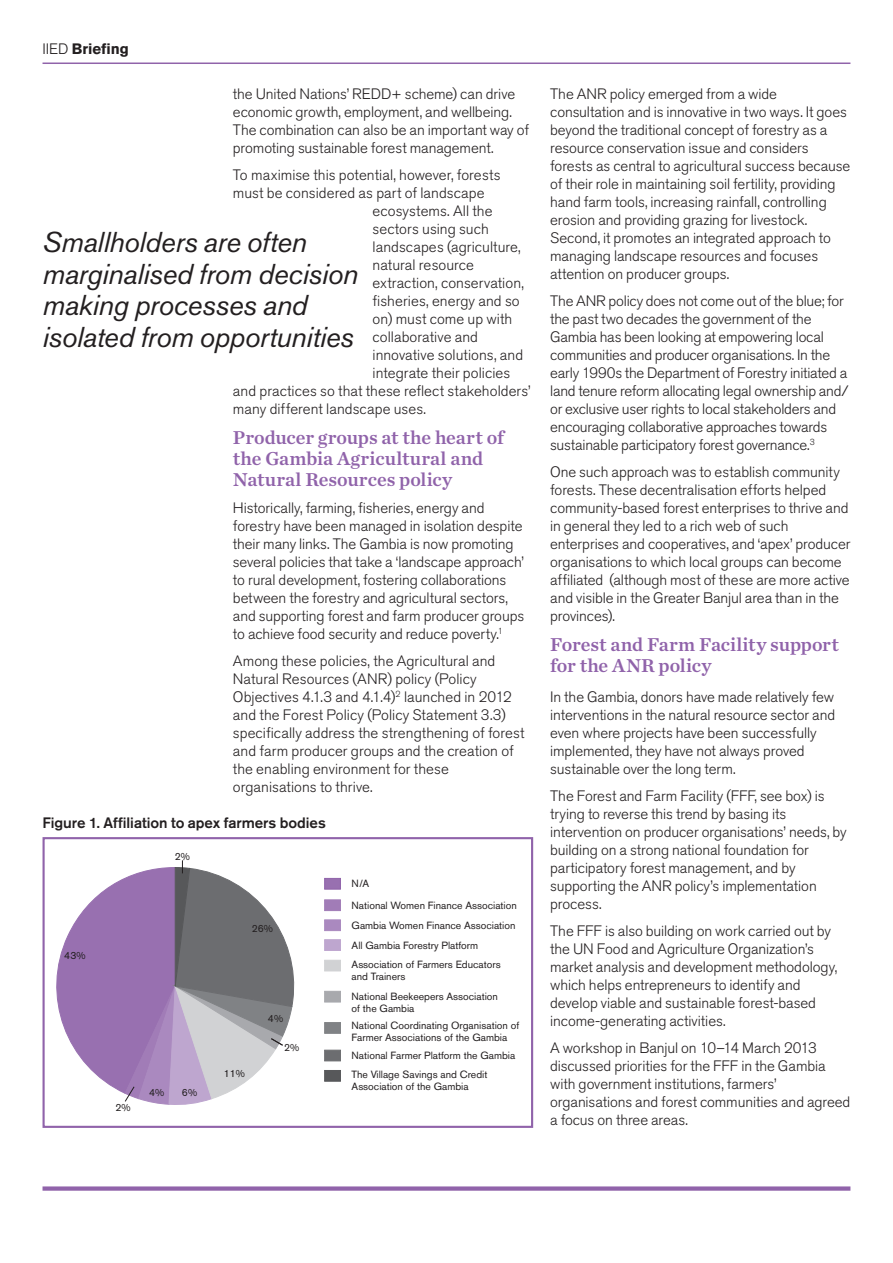
<style>
.page{position:relative;width:893px;height:1263px;background:#fff}
.page>*{position:absolute;margin:0;border:0;box-sizing:border-box;transform-origin:0 0}
.t1{font:italic 28.5px/31.5px "Akzidenz Grotesk BE";letter-spacing:-.015em;color:#231f20}
.t2{font:19.5px/21px "Chronicle Text G1 Semi";letter-spacing:-.005em;color:#9063aa}
.t3{font:300 15px/18px "Akzidenz Grotesk BE";letter-spacing:-.005em;color:#231f20}
.t4{font:500 15px "Akzidenz Grotesk BE";letter-spacing:-.005em;color:#231f20}
.t5{font:700 15px "Akzidenz Grotesk BE";letter-spacing:-.005em;color:#231f20}
.t6{font:10.35px/12.5px "Akzidenz Grotesk BE";color:#231f20}
.s1{font-weight:300}
</style>
<div class="page">
<hr style="left:43px;top:63px;width:807px;height:1px;background:#9063aa">
<div style="left:43px;top:1186px;width:807px;height:5px;background:#9063aa"></div>
<div style="left:324px;top:878px;width:17px;height:11px;background:#9870b0"></div>
<div style="left:324px;top:899px;width:17px;height:12px;background:#a17cb7;border:1px solid #a17cb7"></div>
<div style="left:324px;top:919px;width:17px;height:12px;background:#aa89bf;border:1px solid #aa89bf"></div>
<div style="left:324px;top:939px;width:17px;height:12px;background:#bea6cf;border:1px solid #bea6cf"></div>
<div style="left:324px;top:960px;width:17px;height:11px;background:#d1d2d4"></div>
<div style="left:324px;top:991px;width:17px;height:11px;background:#a8a9ad"></div>
<div style="left:324px;top:1022px;width:17px;height:12px;background:#808285;border:1px solid #808285"></div>
<div style="left:324px;top:1050px;width:17px;height:11px;background:#6c6d70;border:1px solid #6c6d70"></div>
<div style="left:324px;top:1070px;width:17px;height:11px;background:#57585a;border:1px solid #57585a"></div>
<svg style="left:56px;top:860px;width:239px;height:245px"></svg>
<div style="left:43px;top:837px;width:490px;height:291px;border:2px solid #9063aa"></div>
<p class="t5" style="left:43px;top:40px;width:88px"><span class="s1">IIED</span> Briefing</p>
<p class="t3" style="left:233px;top:85px;width:298px">the United Nations’ REDD+ scheme) can drive economic growth, employment, and wellbeing.<br>The combination can also be an important way of promoting sustainable forest management.</p>
<p class="t3" style="left:233px;top:166px;width:269px">To maximise this potential, however, forests</p>
<p class="t3" style="left:233px;top:184px;width:253px">must be considered as part of landscape</p>
<p class="t3" style="left:373px;top:202px;width:122px">ecosystems. All the</p>
<p class="t3" style="left:373px;top:220px;width:118px">sectors using such</p>
<p class="t3" style="left:373px;top:238px;width:150px">landscapes (agriculture,</p>
<p class="t3" style="left:373px;top:256px;width:103px">natural resource</p>
<p class="t3" style="left:373px;top:274px;width:153px">extraction, conservation,</p>
<p class="t3" style="left:373px;top:292px;width:149px">fisheries, energy and so</p>
<p class="t3" style="left:373px;top:310px;width:141px">on) must come up with</p>
<p class="t3" style="left:373px;top:328px;width:107px">collaborative and</p>
<p class="t3" style="left:373px;top:346px;width:152px">innovative solutions, and</p>
<p class="t3" style="left:373px;top:364px;width:139px">integrate their policies</p>
<p class="t3" style="left:233px;top:382px;width:299px">and practices so that these reflect stakeholders’</p>
<p class="t3" style="left:233px;top:400px;width:195px">many different landscape uses.</p>
<h2 class="t2" style="left:233px;top:426px;width:273px">Producer groups at the heart of the Gambia Agricultural and<br>Natural Resources policy</h2>
<p class="t3" style="left:233px;top:499px;width:293px">Historically, farming, fisheries, energy and forestry have been managed in isolation despite their many links. The Gambia is now promoting several policies that take a ‘landscape approach’ to rural development, fostering collaborations between the forestry and agricultural sectors, and supporting forest and farm producer groups to achieve food security and reduce poverty.<sup>1</sup></p>
<p class="t3" style="left:233px;top:652px;width:293px">Among these policies, the Agricultural and Natural Resources (ANR) policy (Policy Objectives 4.1.3 and 4.1.4)<sup>2</sup> launched in 2012 and the Forest Policy (Policy Statement 3.3) specifically address the strengthening of forest and farm producer groups and the creation of the enabling environment for these organisations to thrive.</p>
<h1 class="t1" style="left:43px;top:227px;width:317px">Smallholders are often marginalised from decision making processes and isolated from opportunities</h1>
<p class="t4" style="left:43px;top:814px;width:285px">Figure 1. Affiliation to apex farmers bodies</p>
<p class="t6" style="left:64px;top:949px;width:23px">43%</p>
<p class="t6" style="left:175px;top:850px;width:17px">2%</p>
<p class="t6" style="left:252px;top:922px;width:23px">26%</p>
<p class="t6" style="left:115px;top:1101px;width:17px">2%</p>
<p class="t6" style="left:149px;top:1086px;width:17px">4%</p>
<p class="t6" style="left:182px;top:1086px;width:17px">6%</p>
<p class="t6" style="left:224px;top:1067px;width:23px">11%</p>
<p class="t6" style="left:268px;top:1012px;width:17px">4%</p>
<p class="t6" style="left:284px;top:1041px;width:17px">2%</p>
<p class="t6" style="left:352px;top:872px;width:167px;line-height:21.8px">N/A<br>National Women Finance Association</p>
<p class="t6" style="left:352px;top:915px;width:165px;line-height:20.1px">Gambia Women Finance Association<br>All Gambia Forestry Platform</p>
<p class="t6" style="left:352px;top:958px;width:151px">Association of Farmers Educators and Trainers</p>
<p class="t6" style="left:352px;top:989px;width:148px">National Beekeepers Association of the Gambia</p>
<p class="t6" style="left:352px;top:1019px;width:169px">National Coordinating Organisation of<br>Farmer Associations of the Gambia</p>
<p class="t6" style="left:352px;top:1046px;width:165px;line-height:18.8px">National Farmer Platform the Gambia<br>The Village Savings and Credit</p>
<p class="t6" style="left:352px;top:1080px;width:119px">Association of the Gambia</p>
<p class="t3" style="left:550px;top:85px;width:302px">The ANR policy emerged from a wide consultation and is innovative in two ways. It goes beyond the traditional concept of forestry as a resource conservation issue and considers forests as central to agricultural success because of their role in maintaining soil fertility, providing hand farm tools, increasing rainfall, controlling erosion and providing grazing for livestock.<br>Second, it promotes an integrated approach to managing landscape resources and focuses attention on producer groups.</p>
<p class="t3" style="left:550px;top:292px;width:300px">The ANR policy does not come out of the blue; for the past two decades the government of the Gambia has been looking at empowering local communities and producer organisations. In the early 1990s the Department of Forestry initiated a land tenure reform allocating legal ownership and/ or exclusive user rights to local stakeholders and encouraging collaborative approaches towards sustainable participatory forest governance.<sup>3</sup></p>
<p class="t3" style="left:550px;top:463px;width:302px">One such approach was to establish community forests. These decentralisation efforts helped community-based forest enterprises to thrive and in general they led to a rich web of such enterprises and cooperatives, and ‘apex’ producer organisations to which local groups can become affiliated (although most of these are more active and visible in the Greater Banjul area than in the provinces).</p>
<h2 class="t2" style="left:550px;top:633px;width:290px">Forest and Farm Facility support for the ANR policy</h2>
<p class="t3" style="left:550px;top:688px;width:286px">In the Gambia, donors have made relatively few interventions in the natural resource sector and even where projects have been successfully implemented, they have not always proved sustainable over the long term.</p>
<p class="t3" style="left:550px;top:787px;width:298px">The Forest and Farm Facility (FFF, see box) is trying to reverse this trend by basing its intervention on producer organisations’ needs, by building on a strong national foundation for participatory forest management, and by supporting the ANR policy’s implementation process.</p>
<p class="t3" style="left:550px;top:922px;width:288px">The FFF is also building on work carried out by the UN Food and Agriculture Organization’s market analysis and development methodology, which helps entrepreneurs to identify and develop viable and sustainable forest-based income-generating activities.</p>
<p class="t3" style="left:550px;top:1039px;width:302px">A workshop in Banjul on 10–14 March 2013 discussed priorities for the FFF in the Gambia with government institutions, farmers’ organisations and forest communities and agreed a focus on three areas.</p>
</div>
